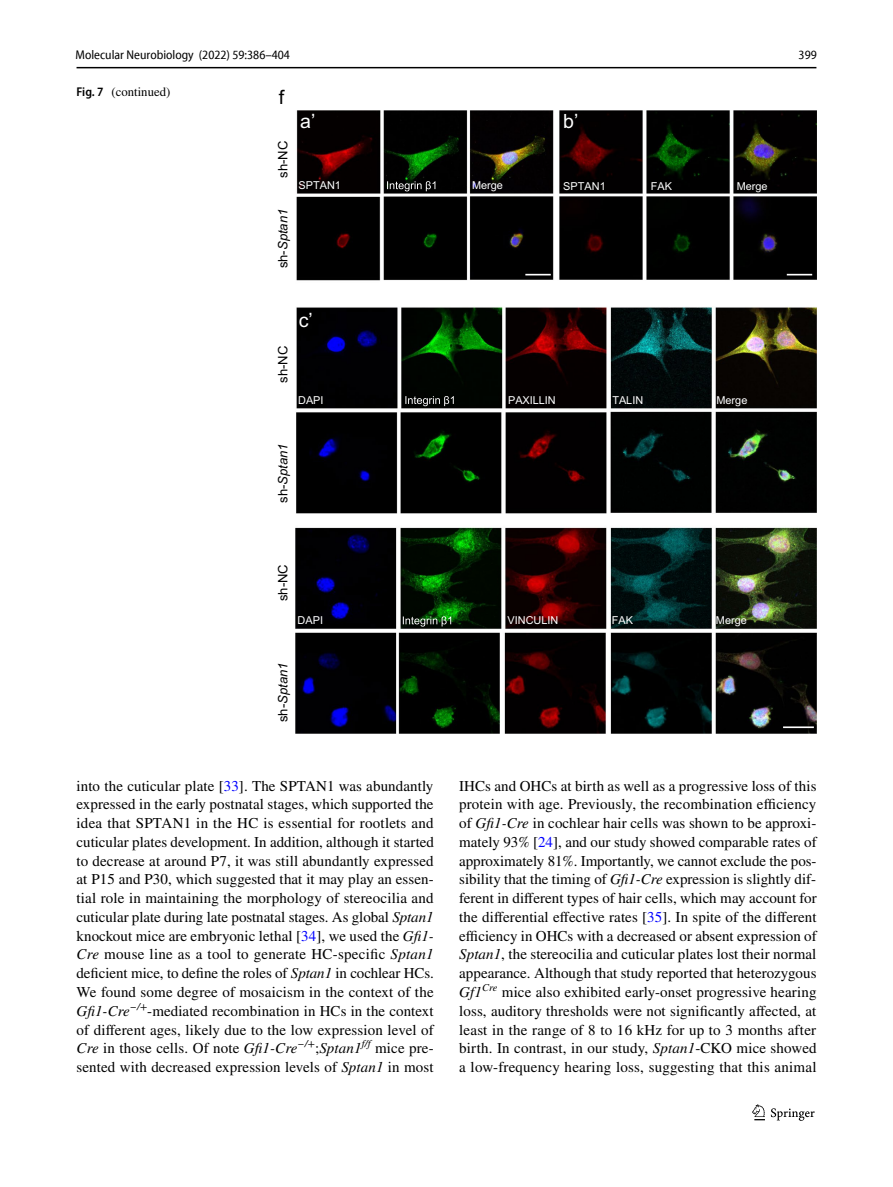
<style>
.page{position:relative;width:893px;height:1187px;background:#fff}
.page>*{position:absolute;margin:0;border:0;box-sizing:border-box;transform-origin:0 0}
.t1{font:19.65px "Arial 10";color:#fff}
.t2{font:19.65px "Arial 10";color:#000}
.t3{font:15px/18.8px "STIX";letter-spacing:.01em;color:#000;text-align:justify}
.t4{font:13.05px "Arial Italic 7";color:#000}
.t5{font:13.05px "Arial 10";color:#000}
.t6{font:semi-condensed 12.75px "Myriad Pro Unic";color:#000}
.t7{font:12.75px "STIX";color:#000}
.t8{font:10.95px "Arial 10";color:#fff}
.s1{font-family:"Myriad Pro";font-weight:600;font-stretch:semi-condensed}
.s2{font-family:"Arial 10"}
.s3{color:#00f}
.s4{font-style:italic}
</style>
<div class="page">
<hr style="left:77px;top:67px;width:739px;height:1px;background:#000">
<img style="left:296px;top:110px;width:520px;height:623px">
<svg style="left:525px;top:274px;width:26px;height:1px"></svg>
<svg style="left:387px;top:181px;width:48px;height:10px"></svg>
<svg style="left:787px;top:274px;width:25px;height:1px"></svg>
<svg style="left:405px;top:396px;width:49px;height:10px"></svg>
<svg style="left:403px;top:616px;width:48px;height:10px"></svg>
<hr style="left:783px;top:726px;width:31px;height:2px;background:#fff">
<svg style="left:752px;top:1104px;width:13px;height:16px"></svg>
<svg style="left:771px;top:1108px;width:44px;height:12px"></svg>
<p class="t6" style="left:76px;top:50px;width:216px">Molecular Neurobiology (2022) 59:386–404</p>
<p class="t6" style="left:799px;top:50px;width:20px">399</p>
<p class="t7" style="left:77px;top:83px;width:95px"><span class="s1">Fig. 7</span> (continued)</p>
<h1 class="t2" style="left:279px;top:85px;width:7px">f</h1>
<p class="t5" style="left:275px;top:178px;width:38px;rotate:-90deg">sh-NC</p>
<p class="t4" style="left:275px;top:268px;width:61px;rotate:-90deg"><span class="s2">sh-</span>Sptan1</p>
<h1 class="t1" style="left:300px;top:110px;width:17px">a’</h1>
<h1 class="t1" style="left:563px;top:110px;width:17px">b’</h1>
<p class="t8" style="left:299px;top:179px;width:44px">SPTAN1</p>
<p class="t8" style="left:472px;top:179px;width:32px">Merge</p>
<p class="t8" style="left:563px;top:180px;width:44px">SPTAN1</p>
<p class="t8" style="left:651px;top:180px;width:23px">FAK</p>
<p class="t8" style="left:737px;top:180px;width:32px">Merge</p>
<p class="t5" style="left:275px;top:383px;width:38px;rotate:-90deg">sh-NC</p>
<h1 class="t1" style="left:299px;top:309px;width:16px">c’</h1>
<p class="t8" style="left:298px;top:394px;width:27px">DAPI</p>
<p class="t8" style="left:508px;top:394px;width:49px">PAXILLIN</p>
<p class="t8" style="left:612px;top:394px;width:32px">TALIN</p>
<p class="t8" style="left:716px;top:394px;width:32px">Merge</p>
<p class="t4" style="left:275px;top:503px;width:61px;rotate:-90deg"><span class="s2">sh-</span>Sptan1</p>
<p class="t5" style="left:275px;top:601px;width:38px;rotate:-90deg">sh-NC</p>
<p class="t8" style="left:298px;top:614px;width:27px">DAPI</p>
<p class="t8" style="left:507px;top:614px;width:52px">VINCULIN</p>
<p class="t8" style="left:612px;top:614px;width:23px">FAK</p>
<p class="t8" style="left:716px;top:614px;width:32px">Merge</p>
<p class="t4" style="left:275px;top:722px;width:61px;rotate:-90deg"><span class="s2">sh-</span>Sptan1</p>
<p class="t3" style="left:77px;top:777px;width:359px">into the cuticular plate [<span class="s3">33</span>]. The SPTAN1 was abundantly expressed in the early postnatal stages, which supported the idea that SPTAN1 in the HC is essential for rootlets and cuticular plates development. In addition, although it started to decrease at around P7, it was still abundantly expressed at P15 and P30, which suggested that it may play an essen&shy;tial role in maintaining the morphology of stereocilia and cuticular plate during late postnatal stages. As global <span class="s4">Sptan1 </span>knockout mice are embryonic lethal [<span class="s3">34</span>], we used the <span class="s4">Gfi1- Cre</span> mouse line as a tool to generate HC-specific <span class="s4">Sptan1 </span>deficient mice, to define the roles of <span class="s4">Sptan1</span> in cochlear HCs.<br>We found some degree of mosaicism in the context of the <span class="s4">Gfi1-Cre</span><sup>−/</sup><sup>+</sup>-mediated recombination in HCs in the context of different ages, likely due to the low expression level of <span class="s4">Cre</span> in those cells. Of note <span class="s4">Gfi1-Cre</span><sup>−/</sup><sup>+</sup>;<span class="s4">Sptan1</span><sup>f/f</sup> mice pre&shy;sented with decreased expression levels of <span class="s4">Sptan1</span> in most</p>
<p class="t3" style="left:459px;top:777px;width:359px">IHCs and OHCs at birth as well as a progressive loss of this protein with age. Previously, the recombination efficiency of <span class="s4">Gfi1-Cre</span> in cochlear hair cells was shown to be approxi&shy;mately 93% [<span class="s3">24</span>], and our study showed comparable rates of approximately 81%. Importantly, we cannot exclude the pos&shy;sibility that the timing of <span class="s4">Gfi1-Cre</span> expression is slightly dif&shy;ferent in different types of hair cells, which may account for the differential effective rates [<span class="s3">35</span>]. In spite of the different efficiency in OHCs with a decreased or absent expression of <span class="s4">Sptan1</span>, the stereocilia and cuticular plates lost their normal appearance. Although that study reported that heterozygous <span class="s4">Gf1</span><sup>Cre</sup> mice also exhibited early-onset progressive hearing loss, auditory thresholds were not significantly affected, at least in the range of 8 to 16 kHz for up to 3 months after birth. In contrast, in our study, <span class="s4">Sptan1</span>-CKO mice showed a low-frequency hearing loss, suggesting that this animal</p>
</div>
